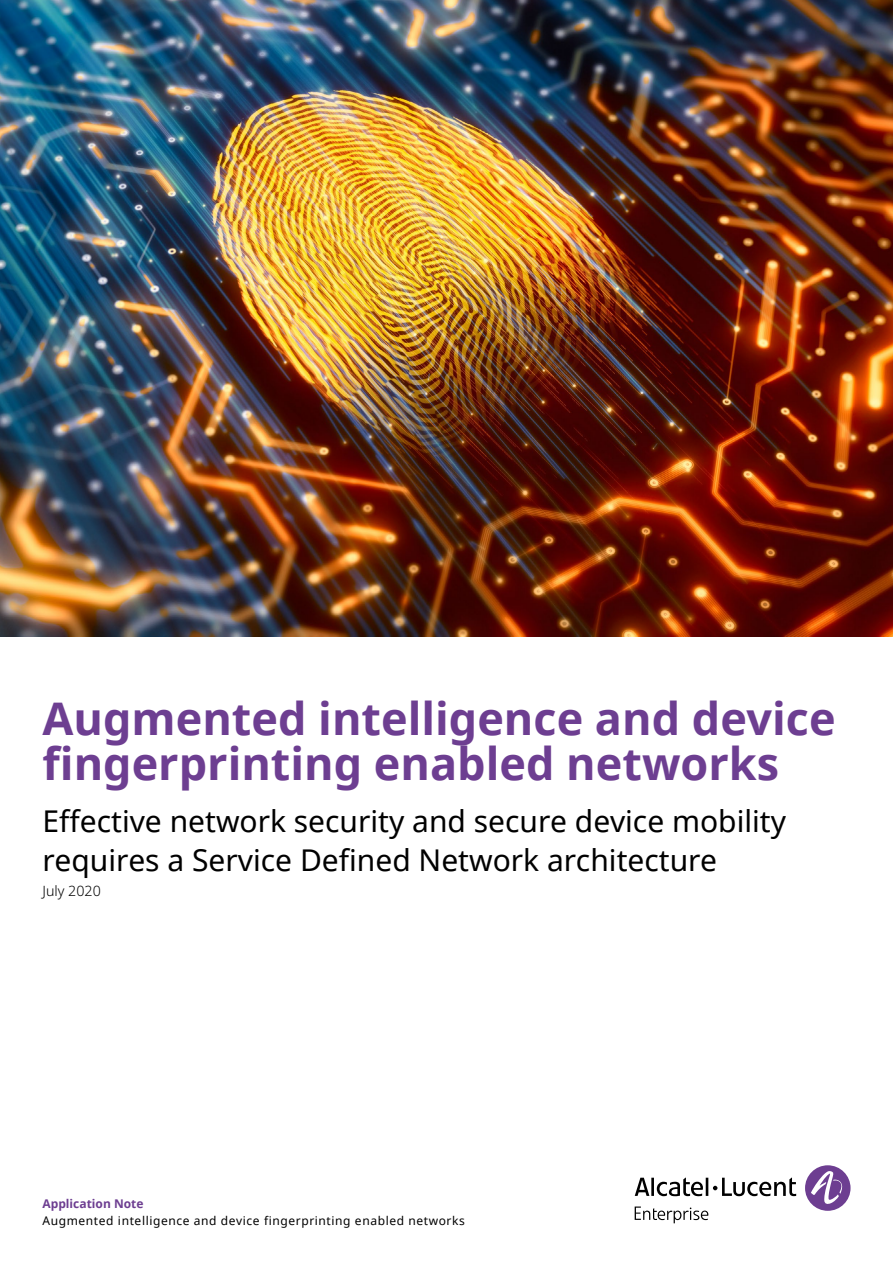
<style>
.page{position:relative;width:893px;height:1263px;background:#fff}
.page>*{position:absolute;margin:0;border:0;box-sizing:border-box;transform-origin:0 0}
.t1{font:700 45px/45px "Noto Sans";color:#6d3e91}
.t2{font:30px/39px "Noto Sans";color:#000}
.t3{font:300 14.25px "Noto Sans";color:#000}
.t4{font:12px "Noto Sans";letter-spacing:.05em;color:#000}
.t5{font:700 12px "Noto Sans";color:#6d3e91}
</style>
<div class="page">
<img style="left:0;top:0;width:893px;height:636px">
<div style="left:805px;top:1165px;width:45px;height:46px;background:#6d3e91;border-radius:50%"></div>
<svg style="left:811px;top:1171px;width:34px;height:34px"></svg>
<svg style="left:635px;top:1177px;width:161px;height:19px"></svg>
<svg style="left:635px;top:1206px;width:73px;height:17px"></svg>
<h1 class="t1" style="left:43px;top:697px;width:795px">Augmented intelligence and device fingerprinting enabled networks</h1>
<p class="t2" style="left:43px;top:802px;width:745px">Effective network security and secure device mobility requires a Service Defined Network architecture</p>
<p class="t3" style="left:43px;top:881px;width:60px">July 2020</p>
<p class="t5" style="left:43px;top:1195px;width:102px">Application Note</p>
<p class="t4" style="left:43px;top:1212px;width:424px">Augmented intelligence and device fingerprinting enabled networks</p>
</div>
